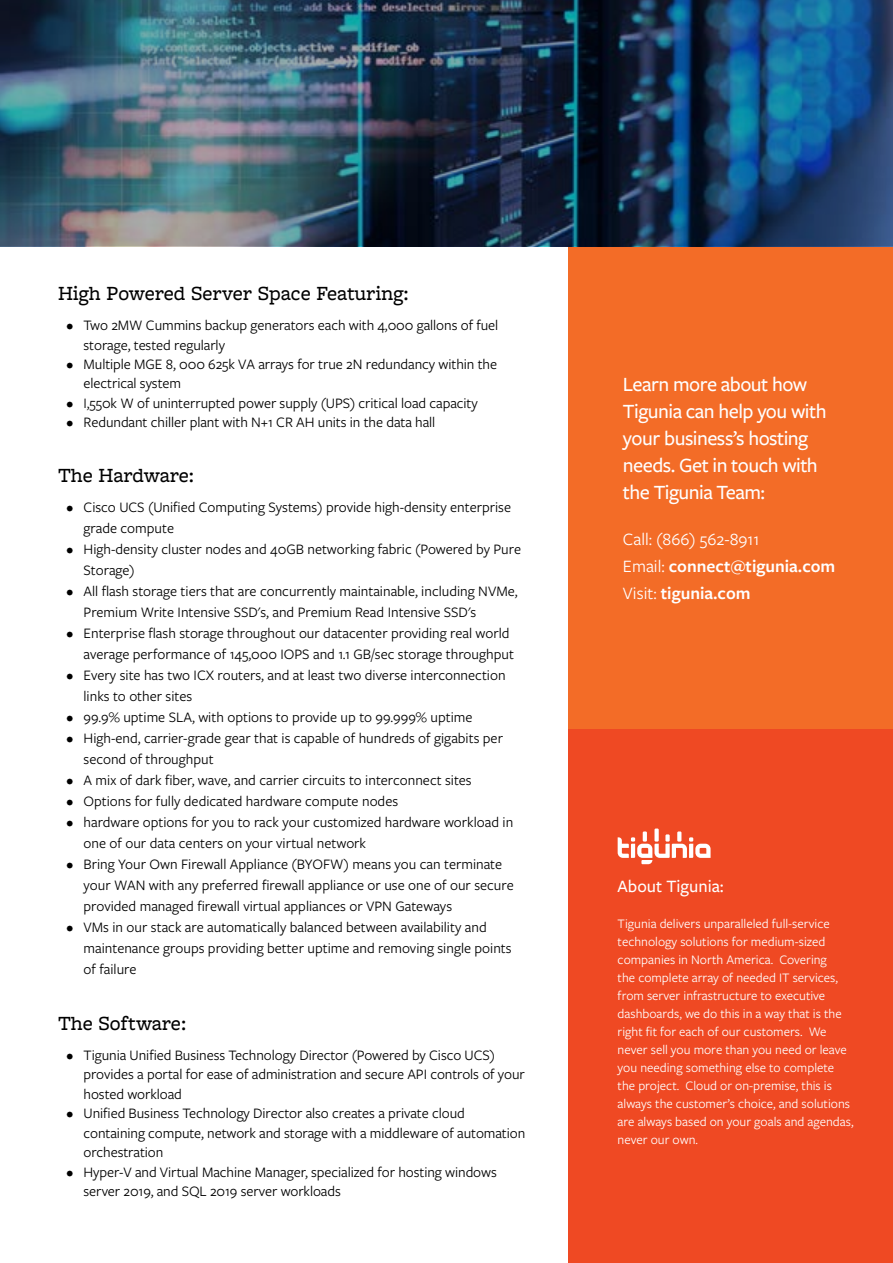
<style>
.page{position:relative;width:893px;height:1263px;background:#fff}
.page>*{position:absolute;margin:0;border:0;box-sizing:border-box;transform-origin:0 0}
.t1{font:500 21px/27px "Freight Sans Pro";letter-spacing:-.025em;color:#fff}
.t2{font:500 21px "Freight Macro Pro";color:#000}
.t3{font:18px/27px "Freight Sans Pro";color:#fff}
.t4{font:500 18px "Freight Sans Pro";color:#fff}
.t5{font:15px/21px "Freight Sans Pro";color:#000}
.t6{font:13.5px/18px "Freight Sans Pro";color:#fff}
.s1{font-weight:600}
</style>
<div class="page">
<div style="left:569px;top:729px;width:324px;height:534px;background:#ef4923"></div>
<img style="left:0;top:0;width:893px;height:247px">
<svg style="left:643px;top:831px;width:4px;height:10px"></svg>
<div style="left:654px;top:828px;width:5px;height:13px;background:#fff"></div>
<svg style="left:677px;top:831px;width:4px;height:10px"></svg>
<svg style="left:618px;top:834px;width:93px;height:30px"></svg>
<div style="left:569px;top:247px;width:324px;height:482px;background:#f36c27"></div>
<h1 class="t2" style="left:58px;top:279px;width:352px">High Powered Server Space Featuring:</h1>
<p class="t5" style="left:84px;top:315px;width:416px;line-height:19.5px;text-indent:-17px">• Two 2MW Cummins backup generators each with 4,000 gallons of fuel storage, tested regularly</p>
<p class="t5" style="left:84px;top:353px;width:415px;line-height:19.5px;text-indent:-17px">• Multiple MGE 8, 000 625k VA arrays for true 2N redundancy within the electrical system</p>
<p class="t5" style="left:67px;top:392px;width:413px">• I,550k W of uninterrupted power supply (UPS) critical load capacity</p>
<p class="t5" style="left:67px;top:411px;width:370px">• Redundant chiller plant with N+1 CR AH units in the data hall</p>
<h1 class="t2" style="left:58px;top:460px;width:138px">The Hardware:</h1>
<p class="t5" style="left:84px;top:496px;width:429px;text-indent:-17px">• Cisco UCS (Unified Computing Systems) provide high-density enterprise grade compute</p>
<p class="t5" style="left:84px;top:538px;width:439px;text-indent:-17px">• High-density cluster nodes and 40GB networking fabric (Powered by Pure<br>Storage)</p>
<p class="t5" style="left:84px;top:580px;width:436px;text-indent:-17px">• All flash storage tiers that are concurrently maintainable, including NVMe,<br>Premium Write Intensive SSD's, and Premium Read Intensive SSD's</p>
<p class="t5" style="left:67px;top:622px;width:449px;text-align:right">• Enterprise flash storage throughout our datacenter providing real world average performance of 145,000 IOPS and 1.1 GB/sec storage throughput</p>
<p class="t5" style="left:84px;top:664px;width:424px;text-indent:-17px">• Every site has two ICX routers, and at least two diverse interconnection links to other sites</p>
<p class="t5" style="left:67px;top:706px;width:407px">• 99.9% uptime SLA, with options to provide up to 99.999% uptime</p>
<p class="t5" style="left:84px;top:727px;width:421px;text-indent:-17px">• High-end, carrier-grade gear that is capable of hundreds of gigabits per second of throughput</p>
<p class="t5" style="left:67px;top:769px;width:407px">• A mix of dark fiber, wave, and carrier circuits to interconnect sites</p>
<p class="t5" style="left:67px;top:790px;width:333px">• Options for fully dedicated hardware compute nodes</p>
<p class="t5" style="left:84px;top:811px;width:431px;text-indent:-17px">• hardware options for you to rack your customized hardware workload in one of our data centers on your virtual network</p>
<p class="t5" style="left:84px;top:853px;width:432px;text-indent:-17px">• Bring Your Own Firewall Appliance (BYOFW) means you can terminate your WAN with any preferred firewall appliance or use one of our secure provided managed firewall virtual appliances or VPN Gateways</p>
<p class="t5" style="left:84px;top:916px;width:430px;text-indent:-17px">• VMs in our stack are automatically balanced between availability and maintenance groups providing better uptime and removing single points of failure</p>
<h1 class="t2" style="left:58px;top:1008px;width:130px">The Software:</h1>
<p class="t5" style="left:84px;top:1044px;width:443px;line-height:19.5px;text-indent:-17px">• Tigunia Unified Business Technology Director (Powered by Cisco UCS) provides a portal for ease of administration and secure API controls of your hosted workload</p>
<p class="t5" style="left:84px;top:1103px;width:443px;line-height:19.5px;text-indent:-17px">• Unified Business Technology Director also creates a private cloud containing compute, network and storage with a middleware of automation orchestration</p>
<p class="t5" style="left:84px;top:1161px;width:415px;line-height:19.5px;text-indent:-17px">• Hyper-V and Virtual Machine Manager, specialized for hosting windows server 2019, and SQL 2019 server workloads</p>
<h1 class="t1" style="left:623px;top:369px;width:205px">Learn more about how<br>Tigunia can help you with your business’s hosting needs. Get in touch with the Tigunia Team:</h1>
<p class="t3" style="left:623px;top:525px;width:214px">Call: (866) 562-8911<br>Email: <span class="s1">connect@tigunia.com<br></span>Visit: <span class="s1">tigunia.com</span></p>
<p class="t4" style="left:618px;top:874px;width:108px">About Tigunia:</p>
<p class="t6" style="left:618px;top:914px;width:237px">Tigunia delivers unparalleled full-service technology solutions for medium-sized companies in North America. Covering<br>the complete array of needed IT services, from server infrastructure to executive dashboards, we do this in a way that is the right fit for each of our customers. We never sell you more than you need or leave you needing something else to complete the project. Cloud or on-premise, this is always the customer’s choice, and solutions are always based on your goals and agendas, never our own.</p>
</div>
